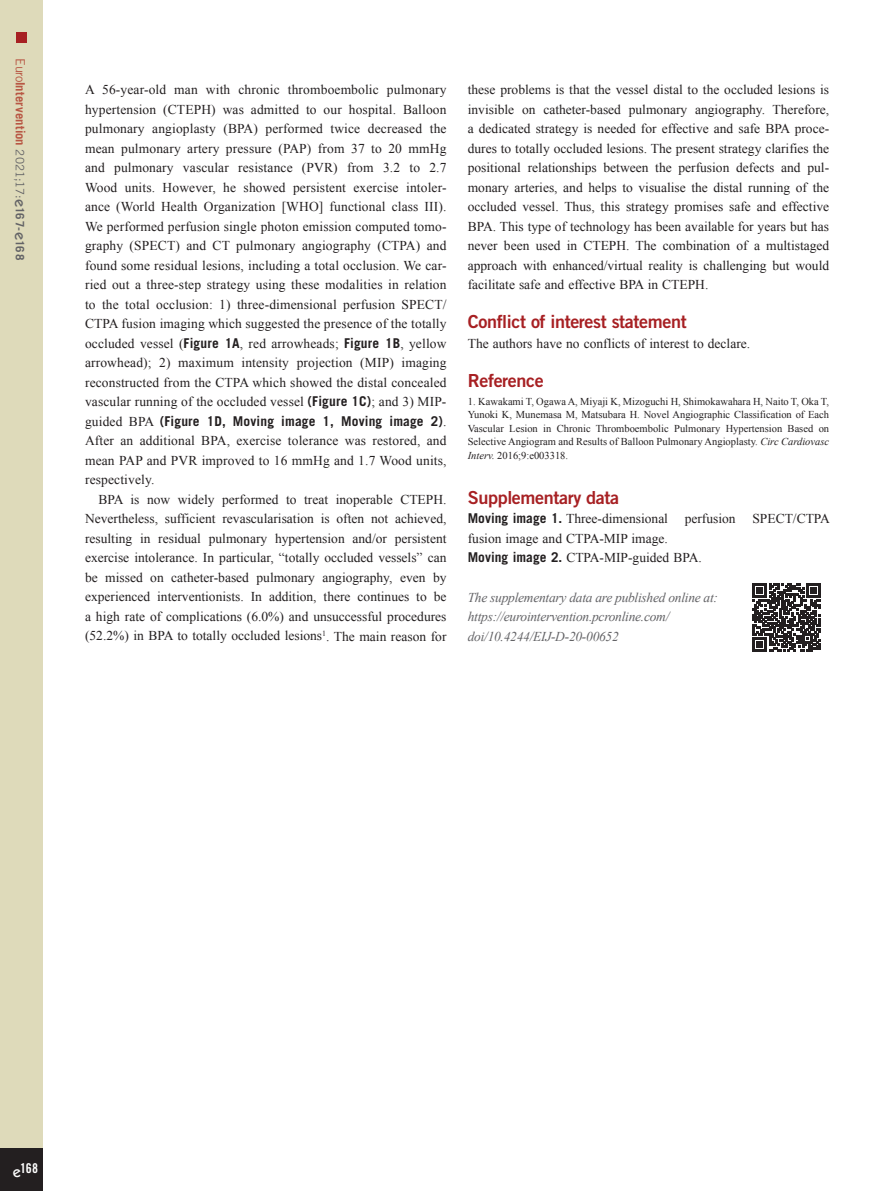
<style>
.page{position:relative;width:893px;height:1191px;background:#fff}
.page>*{position:absolute;margin:0;border:0;box-sizing:border-box;transform-origin:0 0}
.intertitre1{font:18px "Trade Gothic LT Std Bd 2";letter-spacing:-.02em;color:#a72023}
.text_1er_paragraph{font:13.5px/19.5px "Times New Roman";color:#231f20;text-align:justify}
.text_paragraph{font:13.5px/19.5px "Times New Roman";color:#231f20;text-align:justify}
.chapitre_address{font:italic 13.5px/19.5px "Times New Roman";letter-spacing:-.02em;color:#636366}
.t1{font:13.5px "Trade Gothic LT Std Bd Cn 20";color:#fff}
.t2{font:700 12.75px "Trade Gothic LT Std";letter-spacing:.005em;color:#b85744}
.references{font:10.5px/13.5px "Times New Roman";color:#231f20;text-align:justify}
.s1{font-weight:400}
.s2{font-weight:400;font-size:11.7px;color:#636366}
.s3{font-family:"ITC Kabel Std";font-weight:500;font-size:15px;color:#636366}
.s4{font-size:11.7px;color:#636366}
.s5{font-family:"Trade Gothic LT Std";font-weight:700}
.s6{font-style:italic}
.s7{font-family:"ITC Kabel Std";font-weight:500;font-size:15px}
</style>
<div class="page">
<div style="left:0;top:0;width:43px;height:1191px;background:#dedaba"></div>
<div style="left:0;top:1148px;width:43px;height:43px;background:#231f20"></div>
<div style="left:16px;top:32px;width:10px;height:10px;background:#a72023"></div>
<svg style="left:752px;top:583px;width:69px;height:68px"></svg>
<p class="t2" style="left:28px;top:58px;width:203px;rotate:90deg"><span class="s1">Euro</span>Intervention <span class="s2">2021;17:</span><span class="s3">e</span><span class="s4">167-</span><span class="s3">e</span><span class="s4">168</span></p>
<p class="text_1er_paragraph" style="left:85px;top:80px;width:363px">A 56-year-old man with chronic thromboembolic pulmonary hypertension (CTEPH) was admitted to our hospital. Balloon pulmonary angioplasty (BPA) performed twice decreased the mean pulmonary artery pressure (PAP) from 37 to 20 mmHg and pulmonary vascular resistance (PVR) from 3.2 to 2.7<br>Wood units. However, he showed persistent exercise intoler&shy;ance (World Health Organization [WHO] functional class III).<br>We performed perfusion single photon emission computed tomo&shy;graphy (SPECT) and CT pulmonary angiography (CTPA) and found some residual lesions, including a total occlusion. We car&shy;ried out a three-step strategy using these modalities in relation to the total occlusion: 1) three-dimensional perfusion SPECT/ CTPA fusion imaging which suggested the presence of the totally occluded vessel (<span class="s5">Figure 1A</span>, red arrowheads; <span class="s5">Figure 1B</span>, yellow arrowhead); 2) maximum intensity projection (MIP) imaging reconstructed from the CTPA which showed the distal concealed vascular running of the occluded vessel <span class="s5">(Figure 1C)</span>; and 3) MIP&shy;guided BPA <span class="s5">(Figure 1D, Moving image 1, Moving image 2)</span>.<br>After an additional BPA, exercise tolerance was restored, and mean PAP and PVR improved to 16 mmHg and 1.7 Wood units, respectively.</p>
<p class="text_paragraph" style="left:85px;top:489px;width:363px;text-indent:14px">BPA is now widely performed to treat inoperable CTEPH.<br>Nevertheless, sufficient revascularisation is often not achieved, resulting in residual pulmonary hypertension and/or persistent exercise intolerance. In particular, “totally occluded vessels” can be missed on catheter-based pulmonary angiography, even by experienced interventionists. In addition, there continues to be a high rate of complications (6.0%) and unsuccessful procedures (52.2%) in BPA to totally occluded lesions<sup>1</sup>. The main reason for</p>
<p class="text_paragraph" style="left:468px;top:80px;width:363px">these problems is that the vessel distal to the occluded lesions is invisible on catheter-based pulmonary angiography. Therefore, a dedicated strategy is needed for effective and safe BPA proce&shy;dures to totally occluded lesions. The present strategy clarifies the positional relationships between the perfusion defects and pul&shy;monary arteries, and helps to visualise the distal running of the occluded vessel. Thus, this strategy promises safe and effective BPA. This type of technology has been available for years but has never been used in CTEPH. The combination of a multistaged approach with enhanced/virtual reality is challenging but would facilitate safe and effective BPA in CTEPH.</p>
<p class="intertitre1" style="left:468px;top:311px;width:220px">Conflict of interest statement</p>
<p class="text_1er_paragraph" style="left:468px;top:333px;width:284px">The authors have no conflicts of interest to declare.</p>
<p class="intertitre1" style="left:468px;top:369px;width:78px">Reference</p>
<p class="references" style="left:468px;top:394px;width:363px">1. Kawakami T, Ogawa A, Miyaji K, Mizoguchi H, Shimokawahara H, Naito T, Oka T, Yunoki K, Munemasa M, Matsubara H. Novel Angiographic Classification of Each Vascular Lesion in Chronic Thromboembolic Pulmonary Hypertension Based on Selective Angiogram and Results of Balloon Pulmonary Angioplasty. <span class="s6">Circ Cardiovasc Interv.</span> 2016;9:e003318.</p>
<p class="intertitre1" style="left:468px;top:486px;width:153px">Supplementary data</p>
<p class="text_1er_paragraph" style="left:468px;top:509px;width:364px"><span class="s5">Moving image 1.</span> Three-dimensional perfusion SPECT/CTPA fusion image and CTPA-MIP image.</p>
<p class="text_1er_paragraph" style="left:468px;top:548px;width:236px"><span class="s5">Moving image 2.</span> CTPA-MIP-guided BPA.</p>
<p class="chapitre_address" style="left:468px;top:587px;width:252px">The supplementary data are published online at: https://eurointervention.pcronline.com/ doi/10.4244/EIJ-D-20-00652</p>
<p class="t1" style="left:13px;top:1160px;width:27px"><span class="s7">e</span>168</p>
</div>
